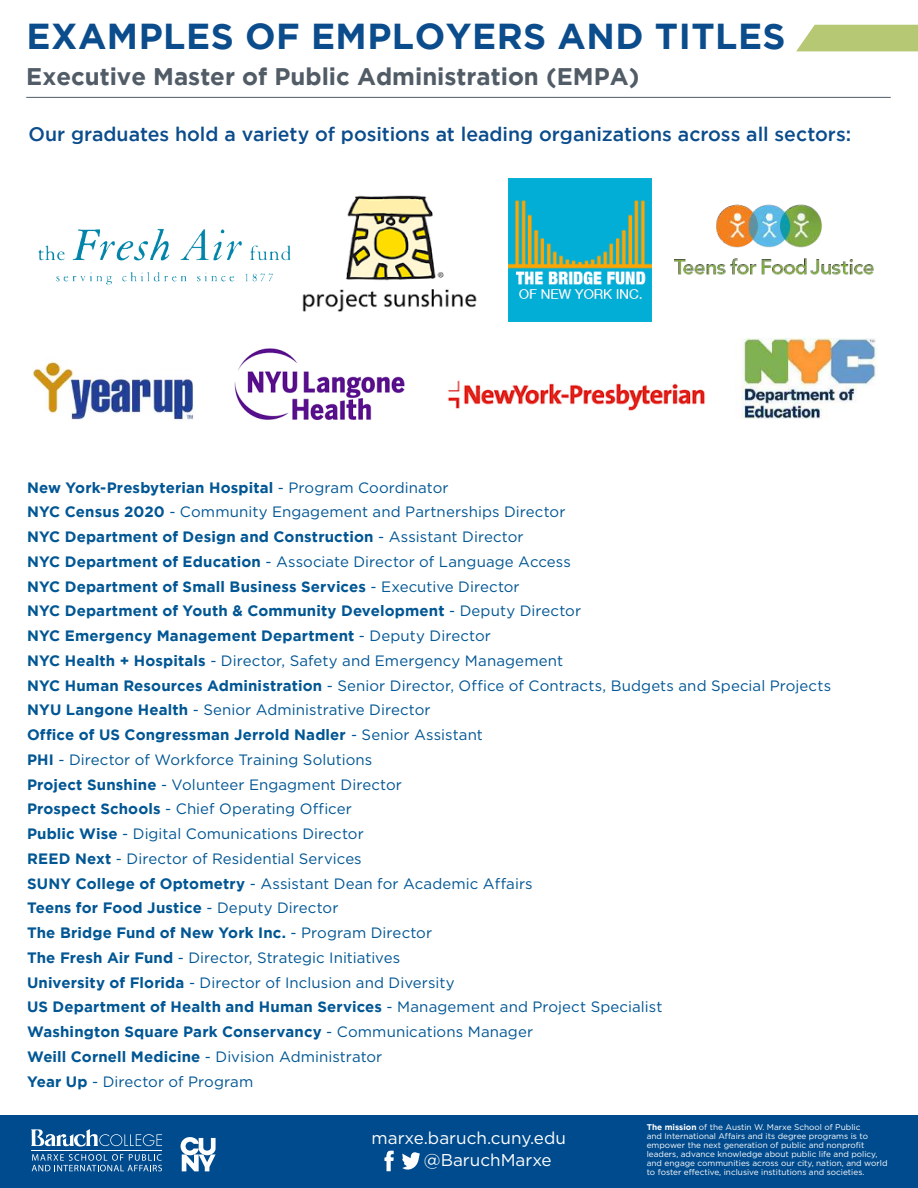
<style>
.page{position:relative;width:918px;height:1188px;background:#fff}
.page>*{position:absolute;margin:0;border:0;box-sizing:border-box;transform-origin:0 0}
.t1{font:700 36px "Gotham";letter-spacing:.015em;color:#0b4c8c}
.t2{font:700 24px "Gotham";color:#515c67}
.t3{font:500 19.5px "Gotham";color:#0b4c8c}
.t4{font:17.1px/21.8px "Gotham";color:#fff}
.t5{font:15px/24.8px "Gotham";letter-spacing:.005em;color:#015694}
.t6{font:8.25px/9px "Gotham";color:#fff}
.s1{font-weight:700}
</style>
<div class="page">
<svg style="left:796px;top:25px;width:122px;height:26px"></svg>
<hr style="left:26px;top:97px;width:865px;height:1px;background:#505c67">
<img style="left:32px;top:361px;width:161px;height:59px">
<img style="left:302px;top:195px;width:175px;height:117px">
<img style="left:38px;top:209px;width:278px;height:99px">
<img style="left:448px;top:380px;width:257px;height:31px">
<img style="left:508px;top:178px;width:143px;height:143px">
<img style="left:741px;top:339px;width:135px;height:79px">
<img style="left:675px;top:205px;width:199px;height:70px">
<img style="left:234px;top:348px;width:171px;height:72px">
<div style="left:0;top:1115px;width:918px;height:73px;background:#004b8d"></div>
<svg style="left:31px;top:1129px;width:131px;height:18px"></svg>
<hr style="left:32px;top:1150px;width:130px;height:1px;background:#fff">
<svg style="left:32px;top:1154px;width:130px;height:17px"></svg>
<svg style="left:181px;top:1137px;width:35px;height:34px"></svg>
<svg style="left:402px;top:1152px;width:18px;height:18px"></svg>
<svg style="left:384px;top:1150px;width:10px;height:21px"></svg>
<h1 class="t1" style="left:27px;top:15px;width:761px">EXAMPLES OF EMPLOYERS AND TITLES</h1>
<h2 class="t2" style="left:26px;top:62px;width:615px">Executive Master of Public Administration (EMPA)</h2>
<h3 class="t3" style="left:28px;top:123px;width:824px">Our graduates hold a variety of positions at leading organizations across all sectors:</h3>
<p class="t5" style="left:27px;top:475px;width:806px"><span class="s1">New York-Presbyterian Hospital</span> - Program Coordinator<br><span class="s1">NYC Census 2020</span> - Community Engagement and Partnerships Director<br><span class="s1">NYC Department of Design and Construction</span> - Assistant Director<br><span class="s1">NYC Department of Education</span> - Associate Director of Language Access<br><span class="s1">NYC Department of Small Business Services</span> - Executive Director<br><span class="s1">NYC Department of Youth &amp; Community Development</span> - Deputy Director<br><span class="s1">NYC Emergency Management Department</span> - Deputy Director<br><span class="s1">NYC Health + Hospitals</span> - Director, Safety and Emergency Management<br><span class="s1">NYC Human Resources Administration</span> - Senior Director, Office of Contracts, Budgets and Special Projects <span class="s1">NYU Langone Health</span> - Senior Administrative Director<br><span class="s1">Office of US Congressman Jerrold Nadler</span> - Senior Assistant<br><span class="s1">PHI</span> - Director of Workforce Training Solutions<br><span class="s1">Project Sunshine</span> - Volunteer Engagment Director<br><span class="s1">Prospect Schools</span> - Chief Operating Officer<br><span class="s1">Public Wise</span> - Digital Comunications Director<br><span class="s1">REED Next</span> - Director of Residential Services<br><span class="s1">SUNY College of Optometry</span> - Assistant Dean for Academic Affairs<br><span class="s1">Teens for Food Justice</span> - Deputy Director<br><span class="s1">The Bridge Fund of New York Inc.</span> - Program Director<br><span class="s1">The Fresh Air Fund</span> - Director, Strategic Initiatives<br><span class="s1">University of Florida</span> - Director of Inclusion and Diversity<br><span class="s1">US Department of Health and Human Services</span> - Management and Project Specialist<br><span class="s1">Washington Square Park Conservancy</span> - Communications Manager<br><span class="s1">Weill Cornell Medicine</span> - Division Administrator<br><span class="s1">Year Up</span> - Director of Program</p>
<p class="t4" style="left:424px;top:1127px;width:144px;text-indent:-52px">marxe.baruch.cuny.edu @BaruchMarxe</p>
<p class="t6" style="left:647px;top:1122px;width:242px"><span class="s1">The mission</span> of the Austin W. Marxe School of Public<br>and International Affairs and its degree programs is to empower the next generation of public and nonprofit leaders, advance knowledge about public life and policy, and engage communities across our city, nation, and world to foster effective, inclusive institutions and societies.</p>
</div>
